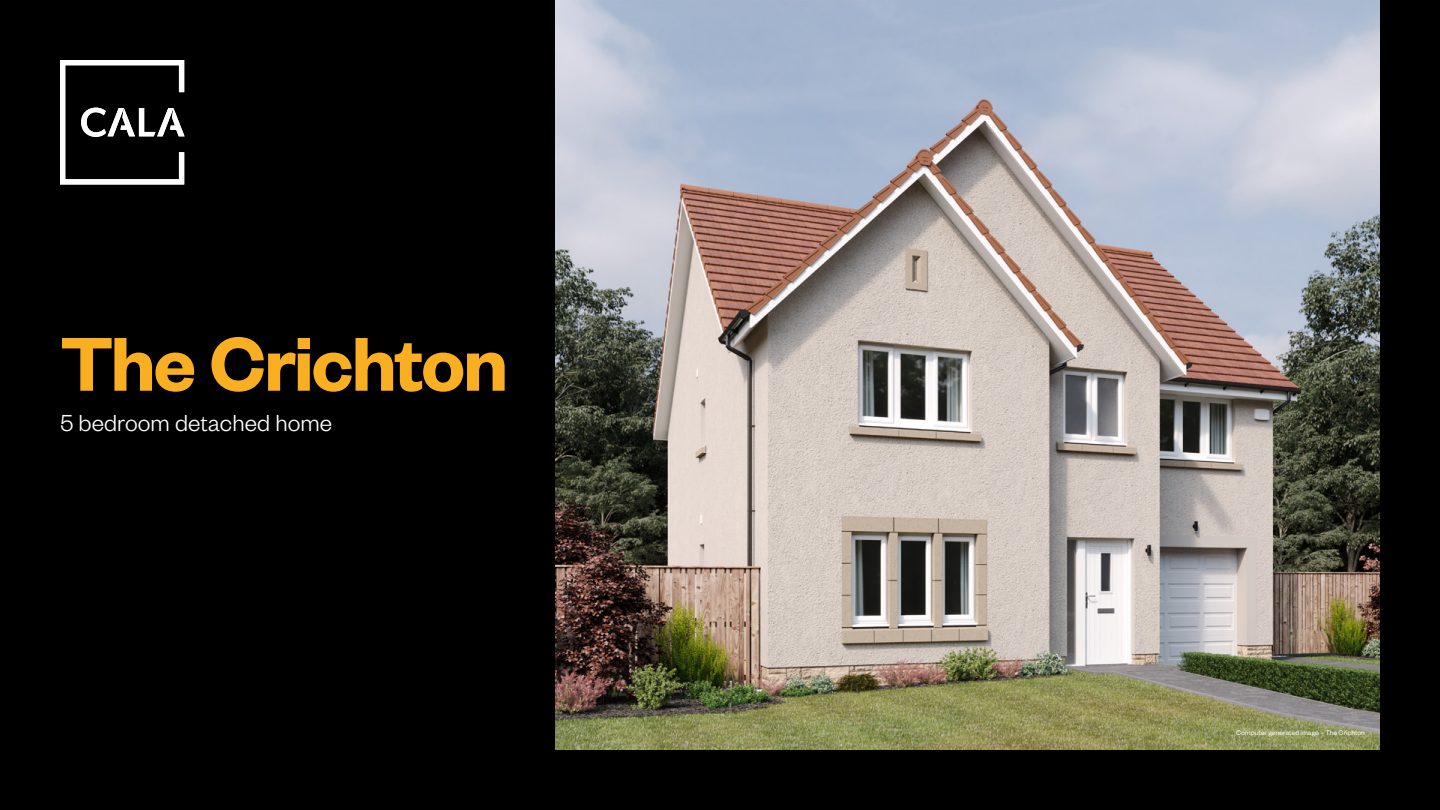
<style>
.page{position:relative;width:1440px;height:810px;background:#000}
.page>*{position:absolute;margin:0;border:0;box-sizing:border-box;transform-origin:0 0}
.t1{font:83.78px "Founders Grotesk Sm Bd";letter-spacing:-.025em;color:#faaf23}
.t2{font:300 25.5px "Founders Grotesk";letter-spacing:.005em;color:#fff}
.t3{font:7.5px "Founders Grotesk";letter-spacing:.005em;color:#fff}
</style>
<div class="page">
<img style="left:555px;top:0;width:825px;height:750px">
<svg style="left:60px;top:60px;width:125px;height:124px"></svg>
<h1 class="t1" style="left:60px;top:311px;width:450px">The Crichton</h1>
<h2 class="t2" style="left:60px;top:408px;width:274px">5 bedroom detached home</h2>
<p class="t3" style="left:1236px;top:728px;width:130px">Computer generated image – The Crichton</p>
</div>
